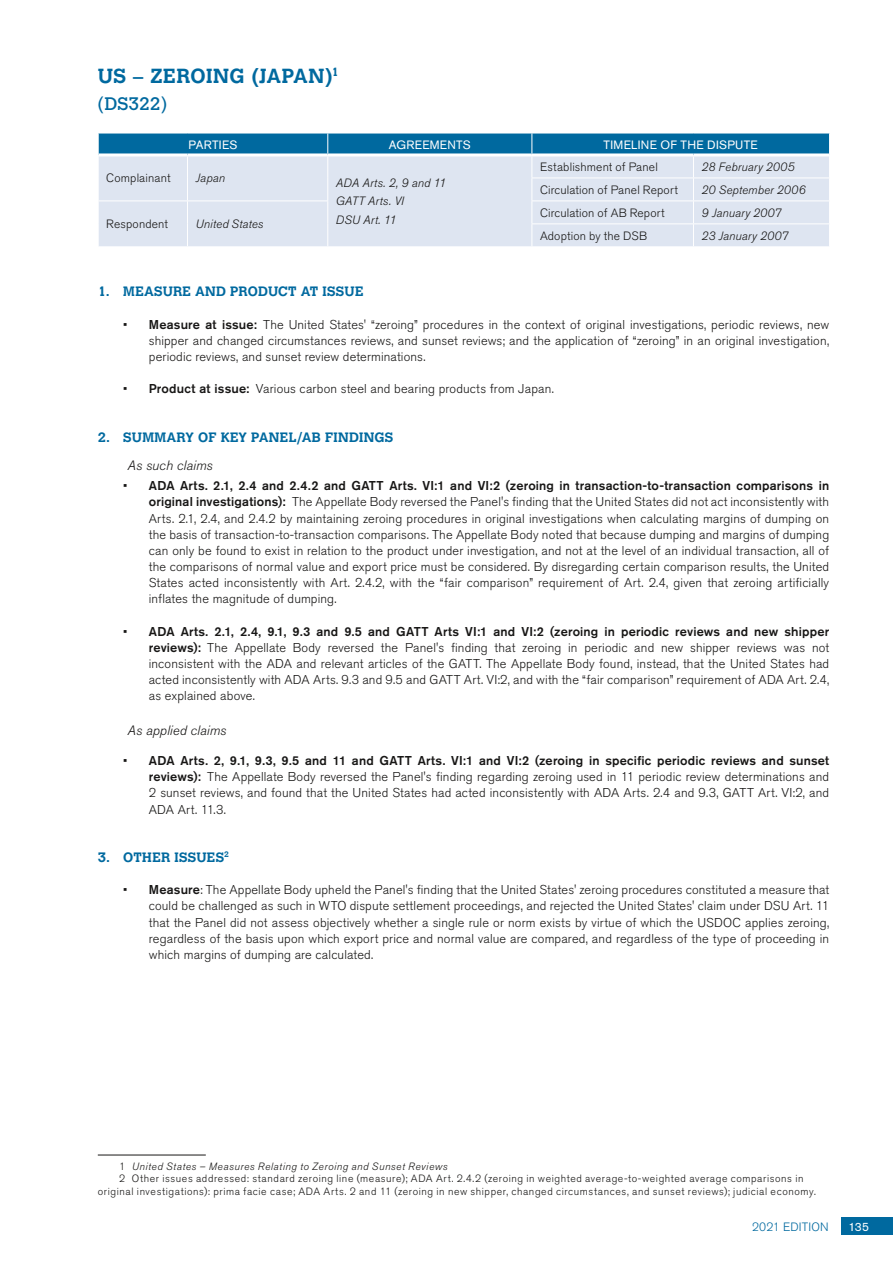
<style>
.page{position:relative;width:893px;height:1263px;background:#fff}
.page>*{position:absolute;margin:0;border:0;box-sizing:border-box;transform-origin:0 0}
.head1{font:700 20.25px "Calvert MT Std";letter-spacing:.025em;color:#00699f}
.head2{font:18px "Calvert MT Std";color:#00699f}
.head3{font:700 13.5px "Calvert MT Std";letter-spacing:.015em;color:#00699f}
.head4{font:italic 300 13.5px "Akzidenz Grotesk BE";letter-spacing:.01em;color:#181716}
.body_texte{font:300 12.75px/16.2px "Akzidenz Grotesk BE";letter-spacing:.01em;color:#181716;text-align:justify}
.tab_roman{font:italic 300 12px "Akzidenz Grotesk BE";letter-spacing:.015em;color:#181716}
.tab_roman-2{font:300 12px "Akzidenz Grotesk BE";letter-spacing:.01em;color:#181716}
.tab_head1{font:12px "Akzidenz Grotesk BE";letter-spacing:.025em;color:#fff}
.t1{font:300 12px "Akzidenz Grotesk BE";letter-spacing:.015em;color:#00699f}
.footnotes{font:300 10.5px/12.6px "Akzidenz Grotesk BE";letter-spacing:.055em;color:#181716}
.footnotes-2{font:italic 300 10.5px "Akzidenz Grotesk BE";letter-spacing:.055em;color:#181716}
.s1{font-weight:500}
.s2{font-style:normal}
</style>
<div class="page">
<div style="left:841px;top:1218px;width:52px;height:17px;background:#00699f"></div>
<svg style="left:98px;top:133px;width:732px;height:113px;background:#b8d0e3"></svg>
<hr style="left:98px;top:1155px;width:108px;height:1px;background:#181716">
<p class="head1" style="left:98px;top:63px;width:242px">US – ZEROING (JAPAN)<sup>1</sup></p>
<p class="head2" style="left:98px;top:93px;width:71px">(DS322)</p>
<p class="tab_head1" style="left:188px;top:137px;width:50px">PARTIES</p>
<p class="tab_head1" style="left:389px;top:137px;width:84px">AGREEMENTS</p>
<p class="tab_head1" style="left:604px;top:137px;width:156px">TIMELINE OF THE DISPUTE</p>
<p class="tab_roman-2" style="left:106px;top:172px;width:66px">Complainant</p>
<p class="tab_roman" style="left:196px;top:172px;width:31px">Japan</p>
<p class="tab_roman" style="left:336px;top:176px;width:112px">ADA Arts. 2, 9 and 11</p>
<p class="tab_roman" style="left:336px;top:195px;width:70px">GATT Arts. VI</p>
<p class="tab_roman" style="left:336px;top:213px;width:62px">DSU Art. 11</p>
<p class="tab_roman-2" style="left:540px;top:160px;width:119px">Establishment of Panel</p>
<p class="tab_roman" style="left:702px;top:160px;width:94px">28 February 2005</p>
<p class="tab_roman-2" style="left:540px;top:183px;width:139px">Circulation of Panel Report</p>
<p class="tab_roman" style="left:702px;top:183px;width:105px">20 September 2006</p>
<p class="tab_roman-2" style="left:540px;top:206px;width:126px">Circulation of AB Report</p>
<p class="tab_roman" style="left:702px;top:206px;width:82px">9 January 2007</p>
<p class="tab_roman-2" style="left:540px;top:229px;width:109px">Adoption by the DSB</p>
<p class="tab_roman" style="left:702px;top:229px;width:88px">23 January 2007</p>
<p class="tab_roman-2" style="left:106px;top:217px;width:63px">Respondent</p>
<p class="tab_roman" style="left:196px;top:217px;width:69px">United States</p>
<p class="head3" style="left:98px;top:283px;width:267px">1. MEASURE AND PRODUCT AT ISSUE</p>
<p class="body_texte" style="left:149px;top:316px;width:682px;text-indent:-26px">• <span class="s1">Measure at issue:</span> The United States' “zeroing” procedures in the context of original investigations, periodic reviews, new shipper and changed circumstances reviews, and sunset reviews; and the application of “zeroing” in an original investigation, periodic reviews, and sunset review determinations.</p>
<p class="body_texte" style="left:123px;top:381px;width:432px">• <span class="s1">Product at issue:</span> Various carbon steel and bearing products from Japan.</p>
<p class="head3" style="left:98px;top:428px;width:297px">2. SUMMARY OF KEY PANEL/AB FINDINGS</p>
<p class="head4" style="left:128px;top:458px;width:87px">As such claims</p>
<p class="body_texte" style="left:149px;top:478px;width:682px;text-indent:-26px">• <span class="s1">ADA Arts. 2.1, 2.4 and 2.4.2 and GATT Arts. VI:1 and VI:2 (zeroing in transaction-to-transaction comparisons in original investigations):</span> The Appellate Body reversed the Panel's finding that the United States did not act inconsistently with Arts. 2.1, 2.4, and 2.4.2 by maintaining zeroing procedures in original investigations when calculating margins of dumping on the basis of transaction-to-transaction comparisons. The Appellate Body noted that because dumping and margins of dumping can only be found to exist in relation to the product under investigation, and not at the level of an individual transaction, all of the comparisons of normal value and export price must be considered. By disregarding certain comparison results, the United States acted inconsistently with Art. 2.4.2, with the “fair comparison” requirement of Art. 2.4, given that zeroing artificially inflates the magnitude of dumping.</p>
<p class="body_texte" style="left:149px;top:623px;width:682px;text-indent:-26px">• <span class="s1">ADA Arts. 2.1, 2.4, 9.1, 9.3 and 9.5 and GATT Arts VI:1 and VI:2 (zeroing in periodic reviews and new shipper reviews):</span> The Appellate Body reversed the Panel's finding that zeroing in periodic and new shipper reviews was not inconsistent with the ADA and relevant articles of the GATT. The Appellate Body found, instead, that the United States had acted inconsistently with ADA Arts. 9.3 and 9.5 and GATT Art. VI:2, and with the “fair comparison” requirement of ADA Art. 2.4, as explained above.</p>
<p class="head4" style="left:128px;top:723px;width:100px">As applied claims</p>
<p class="body_texte" style="left:149px;top:753px;width:682px;text-indent:-26px">• <span class="s1">ADA Arts. 2, 9.1, 9.3, 9.5 and 11 and GATT Arts. VI:1 and VI:2 (zeroing in specific periodic reviews and sunset reviews):</span> The Appellate Body reversed the Panel's finding regarding zeroing used in 11 periodic review determinations and 2 sunset reviews, and found that the United States had acted inconsistently with ADA Arts. 2.4 and 9.3, GATT Art. VI:2, and ADA Art. 11.3.</p>
<p class="head3" style="left:98px;top:849px;width:133px">3. OTHER ISSUES<sup>2</sup></p>
<p class="body_texte" style="left:149px;top:882px;width:682px;text-indent:-26px">• <span class="s1">Measure</span>: The Appellate Body upheld the Panel's finding that the United States' zeroing procedures constituted a measure that could be challenged as such in WTO dispute settlement proceedings, and rejected the United States' claim under DSU Art. 11 that the Panel did not assess objectively whether a single rule or norm exists by virtue of which the USDOC applies zeroing, regardless of the basis upon which export price and normal value are compared, and regardless of the type of proceeding in which margins of dumping are calculated.</p>
<p class="footnotes-2" style="left:119px;top:1160px;width:330px"><span class="s2">1</span> United States – Measures Relating to Zeroing and Sunset Reviews</p>
<p class="footnotes" style="left:98px;top:1172px;width:719px;text-indent:21px">2 Other issues addressed: standard zeroing line (measure); ADA Art. 2.4.2 (zeroing in weighted average-to-weighted average comparisons in original investigations): prima facie case; ADA Arts. 2 and 11 (zeroing in new shipper, changed circumstances, and sunset reviews); judicial economy.</p>
<p class="t1" style="left:752px;top:1220px;width:78px">2021 EDITION</p>
<p class="tab_head1" style="left:848px;top:1220px;width:22px">135</p>
</div>
